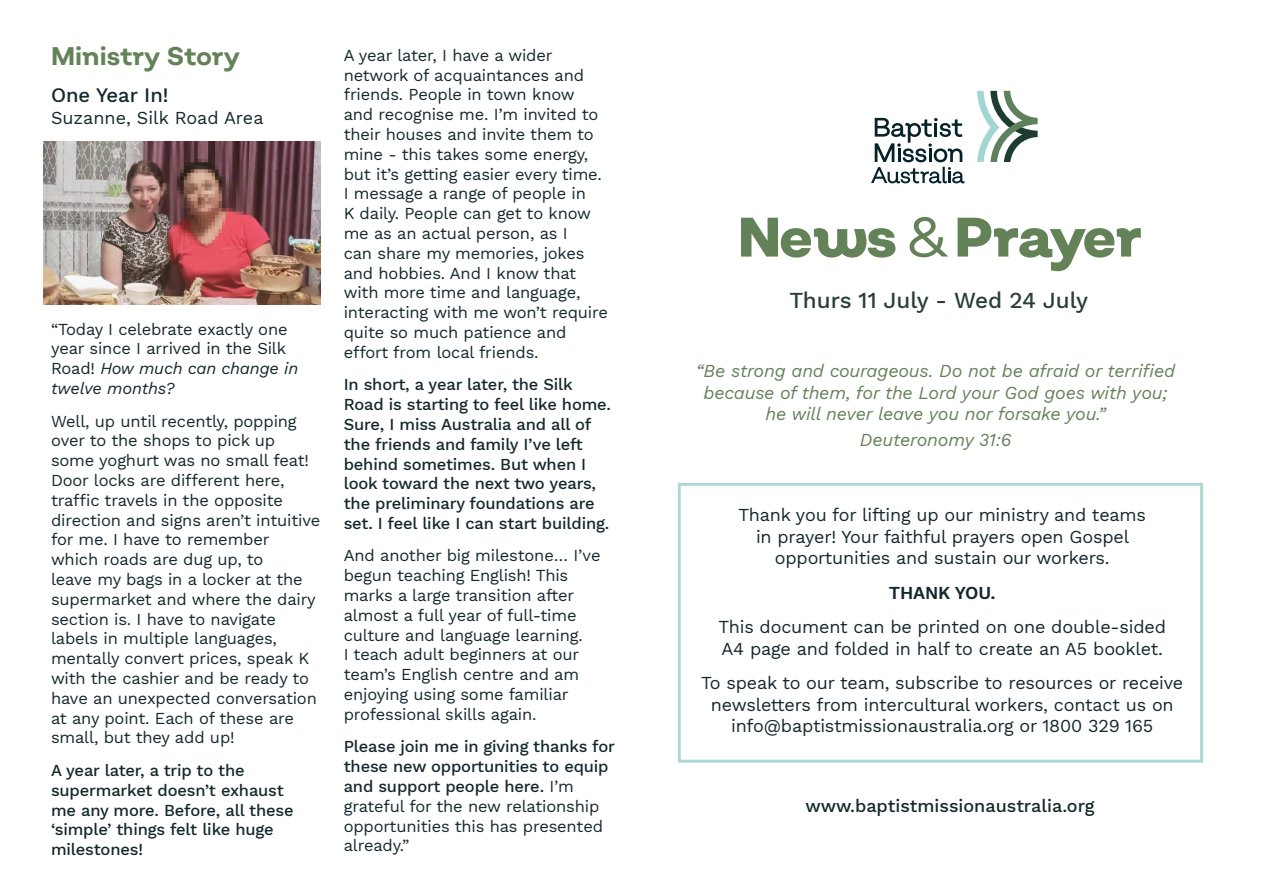
<style>
.page{position:relative;width:1263px;height:893px;background:#fff}
.page>*{position:absolute;margin:0;border:0;box-sizing:border-box;transform-origin:0 0}
.t1{font:800 55.5px "Salvatore Roman";letter-spacing:-.035em;color:#648258}
.t2{font:700 25.5px "Salvatore";color:#648258}
.t3{font:500 22.5px "Work Sans";letter-spacing:-.005em;color:#284132}
.t4{font:500 20.25px "Work Sans";color:#14282e}
.t5{font:18px/21.6px "Work Sans";letter-spacing:-.01em;color:#14282e;text-align:center}
.t6{font:italic 18px/21.6px "Work Sans";letter-spacing:-.01em;color:#648258;text-align:center}
.t7{font:500 18px "Work Sans";color:#14282e}
.t8{font:600 18px "Work Sans";letter-spacing:-.01em;color:#14282e}
.t9{font:16.5px/19.8px "Work Sans";letter-spacing:-.01em;color:#14282e}
.t10{font:500 16.5px/19.8px "Work Sans";letter-spacing:-.01em;color:#14282e}
.s1{font-style:italic}
.s2{font-weight:400}
</style>
<div class="page">
<svg style="left:977px;top:91px;width:61px;height:71px"></svg>
<svg style="left:871px;top:118px;width:93px;height:65px"></svg>
<div style="left:678px;top:483px;width:525px;height:280px;border:3px solid #b0d8d8"></div>
<img style="left:43px;top:142px;width:277px;height:163px">
<p class="t2" style="left:51px;top:40px;width:190px">Ministry Story</p>
<p class="t4" style="left:51px;top:80px;width:119px">One Year In!</p>
<p class="t5" style="left:51px;top:106px;width:214px">Suzanne, Silk Road Area</p>
<p class="t9" style="left:51px;top:318px;width:249px">“Today I celebrate exactly one year since I arrived in the Silk<br>Road! <span class="s1">How much can change in twelve months?</span></p>
<p class="t9" style="left:51px;top:410px;width:271px">Well, up until recently, popping over to the shops to pick up some yoghurt was no small feat!<br>Door locks are different here, traffic travels in the opposite direction and signs aren’t intuitive for me. I have to remember which roads are dug up, to<br>leave my bags in a locker at the supermarket and where the dairy section is. I have to navigate labels in multiple languages, mentally convert prices, speak K with the cashier and be ready to have an unexpected conversation at any point. Each of these are small, but they add up!</p>
<p class="t10" style="left:51px;top:760px;width:244px">A year later, a trip to the supermarket doesn’t exhaust me any more. Before, all these ‘simple’ things felt like huge milestones!</p>
<p class="t9" style="left:344px;top:45px;width:266px">A year later, I have a wider network of acquaintances and friends. People in town know and recognise me. I’m invited to their houses and invite them to mine - this takes some energy, but it’s getting easier every time.<br>I message a range of people in<br>K daily. People can get to know me as an actual person, as I<br>can share my memories, jokes and hobbies. And I know that with more time and language, interacting with me won’t require quite so much patience and effort from local friends.</p>
<p class="t10" style="left:344px;top:374px;width:269px">In short, a year later, the Silk<br>Road is starting to feel like home.<br>Sure, I miss Australia and all of the friends and family I’ve left behind sometimes. But when I look toward the next two years, the preliminary foundations are set. I feel like I can start building.</p>
<p class="t9" style="left:344px;top:545px;width:258px">And another big milestone… I’ve begun teaching English! This marks a large transition after almost a full year of full-time culture and language learning.<br>I teach adult beginners at our team’s English centre and am enjoying using some familiar professional skills again.</p>
<p class="t10" style="left:344px;top:736px;width:273px">Please join me in giving thanks for these new opportunities to equip and support people here. <span class="s2">I’m grateful for the new relationship opportunities this has presented already.”</span></p>
<p class="t1" style="left:738px;top:201px;width:406px">News <span class="s2">&amp;</span> Prayer</p>
<p class="t3" style="left:789px;top:283px;width:300px">Thurs 11 July - Wed 24 July</p>
<p class="t6" style="left:696px;top:359px;width:480px">“Be strong and courageous. Do not be afraid or terrified because of them, for the Lord your God goes with you; he will never leave you nor forsake you.”</p>
<p class="t6" style="left:860px;top:428px;width:153px">Deuteronomy 31:6</p>
<p class="t5" style="left:738px;top:503px;width:409px">Thank you for lifting up our ministry and teams in prayer! Your faithful prayers open Gospel opportunities and sustain our workers.</p>
<p class="t8" style="left:889px;top:579px;width:108px">THANK YOU.</p>
<p class="t5" style="left:718px;top:615px;width:449px;text-align:left">This document can be printed on one double-sided<br>A4 page and folded in half to create an A5 booklet.</p>
<p class="t5" style="left:701px;top:671px;width:484px">To speak to our team, subscribe to resources or receive newsletters from intercultural workers, contact us on info@baptistmissionaustralia.org or 1800 329 165</p>
<p class="t7" style="left:805px;top:792px;width:291px">www.baptistmissionaustralia.org</p>
</div>
